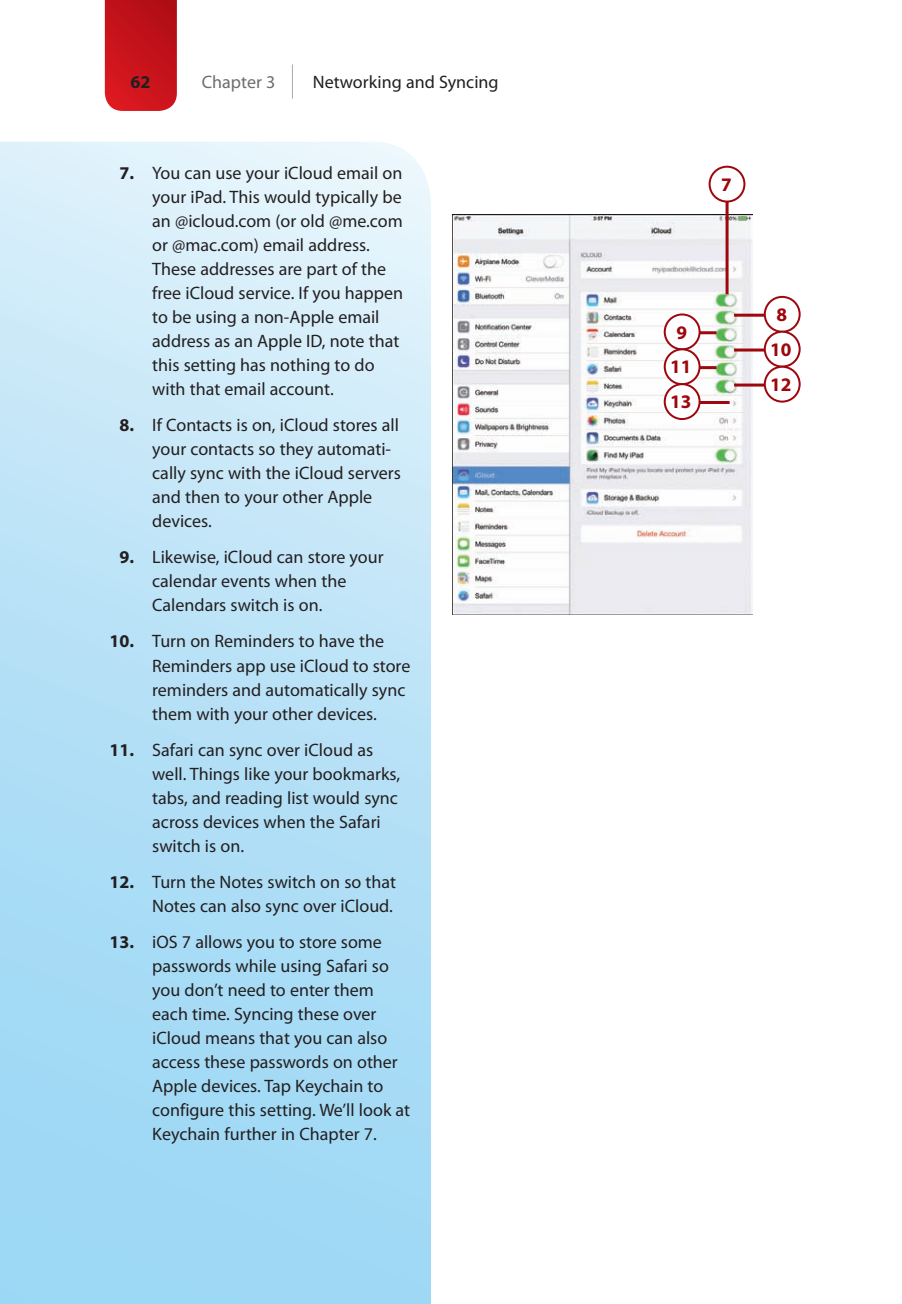
<style>
.page{position:relative;width:902px;height:1304px;background:#fff}
.page>*{position:absolute;margin:0;border:0;box-sizing:border-box;transform-origin:0 0}
.t1{font:700 19.2px/34.8px "Myriad Pro";color:#9d070d;text-align:center}
.t2{font:18px/24px "Myriad Pro";color:#231f20}
.t3{font:18px "Myriad Pro";color:#6c6d70}
.t4{font:700 18px "Myriad Pro";color:#231f20}
.s1{font-weight:700}
</style>
<div class="page">
<svg style="left:0;top:142px;width:431px;height:1161px;background:#b9e2f7"></svg>
<svg style="left:105px;top:0;width:72px;height:111px;background:#c7171e"></svg>
<hr style="left:292px;top:64px;width:1px;height:34px;background:#a8a9ad">
<img style="left:452px;top:214px;width:300px;height:400px">
<hr style="left:725px;top:193px;width:3px;height:101px;background:#9d070d">
<div style="left:709px;top:167px;width:35px;height:34px;background:#fff;border-radius:50%"></div>
<div style="left:708px;top:166px;width:37px;height:36px;border:2px solid #9d070d;border-radius:50%"></div>
<hr style="left:734px;top:313px;width:36px;height:3px;background:#9d070d">
<div style="left:764px;top:297px;width:35px;height:35px;background:#fff;border-radius:50%"></div>
<div style="left:763px;top:296px;width:37px;height:37px;border:2px solid #9d070d;border-radius:50%"></div>
<hr style="left:734px;top:348px;width:36px;height:3px;background:#9d070d">
<div style="left:764px;top:332px;width:35px;height:34px;background:#fff;border-radius:50%"></div>
<div style="left:763px;top:331px;width:37px;height:36px;border:2px solid #9d070d;border-radius:50%"></div>
<hr style="left:734px;top:383px;width:36px;height:3px;background:#9d070d">
<div style="left:764px;top:367px;width:35px;height:34px;background:#fff;border-radius:50%"></div>
<div style="left:763px;top:366px;width:37px;height:36px;border:2px solid #9d070d;border-radius:50%"></div>
<hr style="left:679px;top:331px;width:37px;height:3px;background:#9d070d">
<div style="left:664px;top:314px;width:35px;height:35px;background:#fff;border-radius:50%"></div>
<div style="left:663px;top:313px;width:37px;height:37px;border:2px solid #9d070d;border-radius:50%"></div>
<hr style="left:679px;top:366px;width:37px;height:3px;background:#9d070d">
<div style="left:664px;top:349px;width:35px;height:35px;background:#fff;border-radius:50%"></div>
<div style="left:663px;top:348px;width:37px;height:37px;border:2px solid #9d070d;border-radius:50%"></div>
<hr style="left:675px;top:401px;width:54px;height:3px;background:#9d070d">
<div style="left:664px;top:384px;width:35px;height:35px;background:#fff;border-radius:50%"></div>
<div style="left:663px;top:383px;width:37px;height:37px;border:2px solid #9d070d;border-radius:50%"></div>
<p class="t4" style="left:130px;top:75px;width:21px">62</p>
<p class="t3" style="left:202px;top:76px;width:75px">Chapter 3</p>
<p class="t2" style="left:313px;top:72px;width:187px">Networking and Syncing</p>
<p class="t2" style="left:152px;top:162px;width:252px;text-indent:-33px"><span class="s1">7.</span> You can use your iCloud email on your iPad. This would typically be an @icloud.com (or old @me.com or @mac.com) email address.<br>These addresses are part of the free iCloud service. If you happen to be using a non-Apple email address as an Apple ID, note that this setting has nothing to do with that email account.</p>
<p class="t2" style="left:152px;top:414px;width:250px;text-indent:-33px"><span class="s1">8.</span> If Contacts is on, iCloud stores all your contacts so they automati&shy;cally sync with the iCloud servers and then to your other Apple devices.</p>
<p class="t2" style="left:152px;top:546px;width:233px;text-indent:-33px"><span class="s1">9.</span> Likewise, iCloud can store your calendar events when the<br>Calendars switch is on.</p>
<p class="t2" style="left:152px;top:630px;width:259px;text-indent:-43px"><span class="s1">10.</span> Turn on Reminders to have the<br>Reminders app use iCloud to store reminders and automatically sync them with your other devices.</p>
<p class="t2" style="left:152px;top:738px;width:249px;text-indent:-43px"><span class="s1">11.</span> Safari can sync over iCloud as well. Things like your bookmarks, tabs, and reading list would sync across devices when the Safari switch is on.</p>
<p class="t2" style="left:110px;top:870px;width:288px;text-align:right"><span class="s1">12.</span> Turn the Notes switch on so that<br>Notes can also sync over iCloud.</p>
<p class="t2" style="left:152px;top:930px;width:259px;text-indent:-43px"><span class="s1">13.</span> iOS 7 allows you to store some passwords while using Safari so you don’t need to enter them each time. Syncing these over iCloud means that you can also access these passwords on other<br>Apple devices. Tap Keychain to configure this setting. We’ll look at<br>Keychain further in Chapter 7.</p>
<p class="t1" style="left:721px;top:168px;width:12px">7</p>
<p class="t1" style="left:670px;top:316px;width:23px">9<br>11<br>13</p>
<p class="t1" style="left:770px;top:298px;width:23px">8<br>10<br>12</p>
</div>
